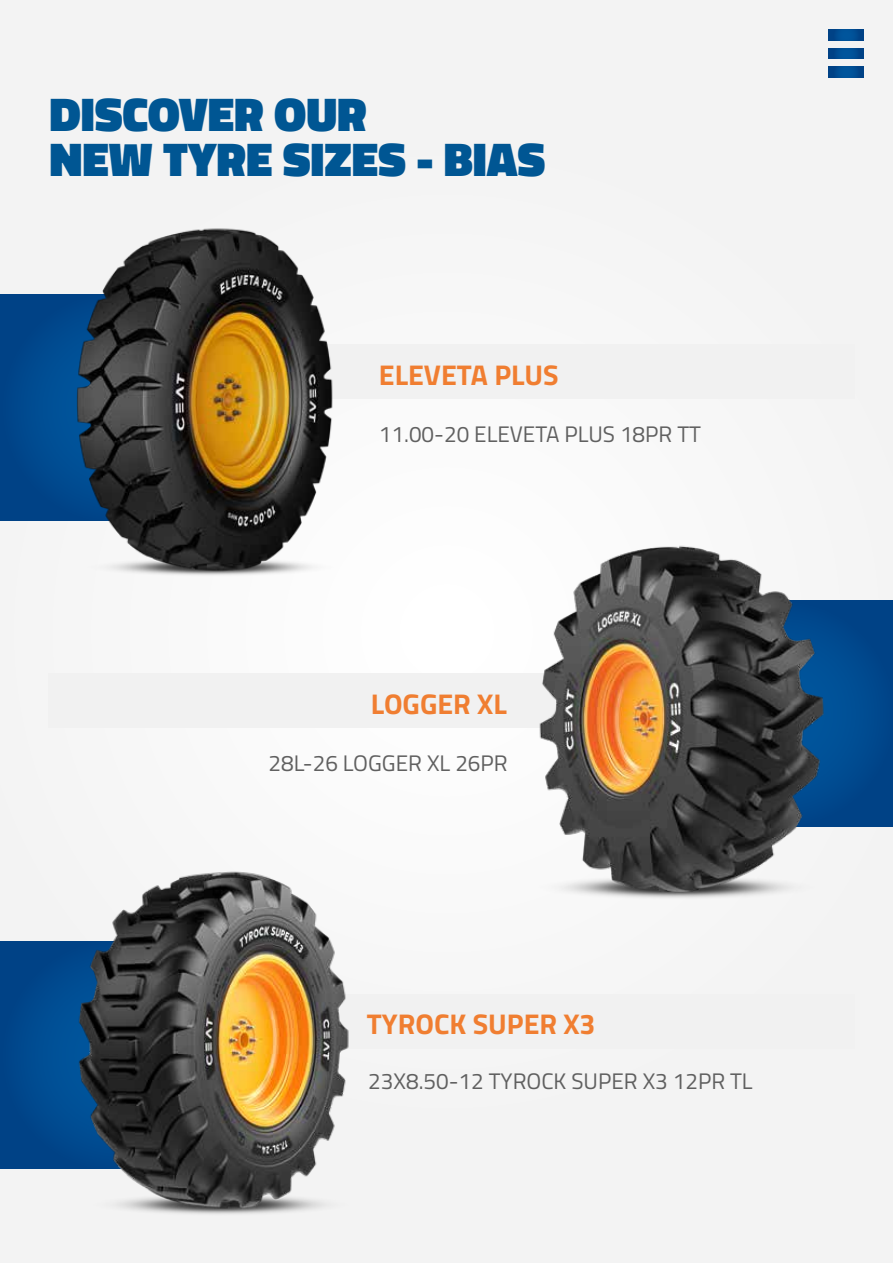
<style>
.page{position:relative;width:893px;height:1263px;background:#f3f3f3}
.page>*{position:absolute;margin:0;border:0;box-sizing:border-box;transform-origin:0 0}
.t1{font:900 48px/44.5px "Titillium Web";color:#005693}
.t2{font:700 28.5px "Titillium Web";color:#f07e31}
.t3{font:22.5px "Titillium Web";color:#606060}
</style>
<div class="page">
<svg style="left:829px;top:30px;width:34px;height:11px"></svg>
<svg style="left:829px;top:67px;width:34px;height:11px"></svg>
<svg style="left:829px;top:48px;width:34px;height:11px"></svg>
<div style="left:0;top:294px;width:236px;height:227px;background:#004388"></div>
<div style="left:670px;top:600px;width:223px;height:227px;background:#00478b"></div>
<img style="left:539px;top:546px;width:290px;height:352px">
<div style="left:0;top:942px;width:236px;height:226px;background:#004589"></div>
<img style="left:61px;top:871px;width:288px;height:343px">
<img style="left:50px;top:228px;width:283px;height:347px">
<h1 class="t1" style="left:49px;top:92px;width:497px">DISCOVER OUR<br>NEW TYRE SIZES - BIAS</h1>
<p class="t2" style="left:379px;top:353px;width:181px">ELEVETA PLUS</p>
<p class="t3" style="left:379px;top:418px;width:324px">11.00-20 ELEVETA PLUS 18PR TT</p>
<p class="t2" style="left:371px;top:682px;width:138px">LOGGER XL</p>
<p class="t3" style="left:269px;top:746px;width:241px">28L-26 LOGGER XL 26PR</p>
<p class="t2" style="left:367px;top:1002px;width:230px">TYROCK SUPER X3</p>
<p class="t3" style="left:368px;top:1065px;width:386px">23X8.50-12 TYROCK SUPER X3 12PR TL</p>
</div>
